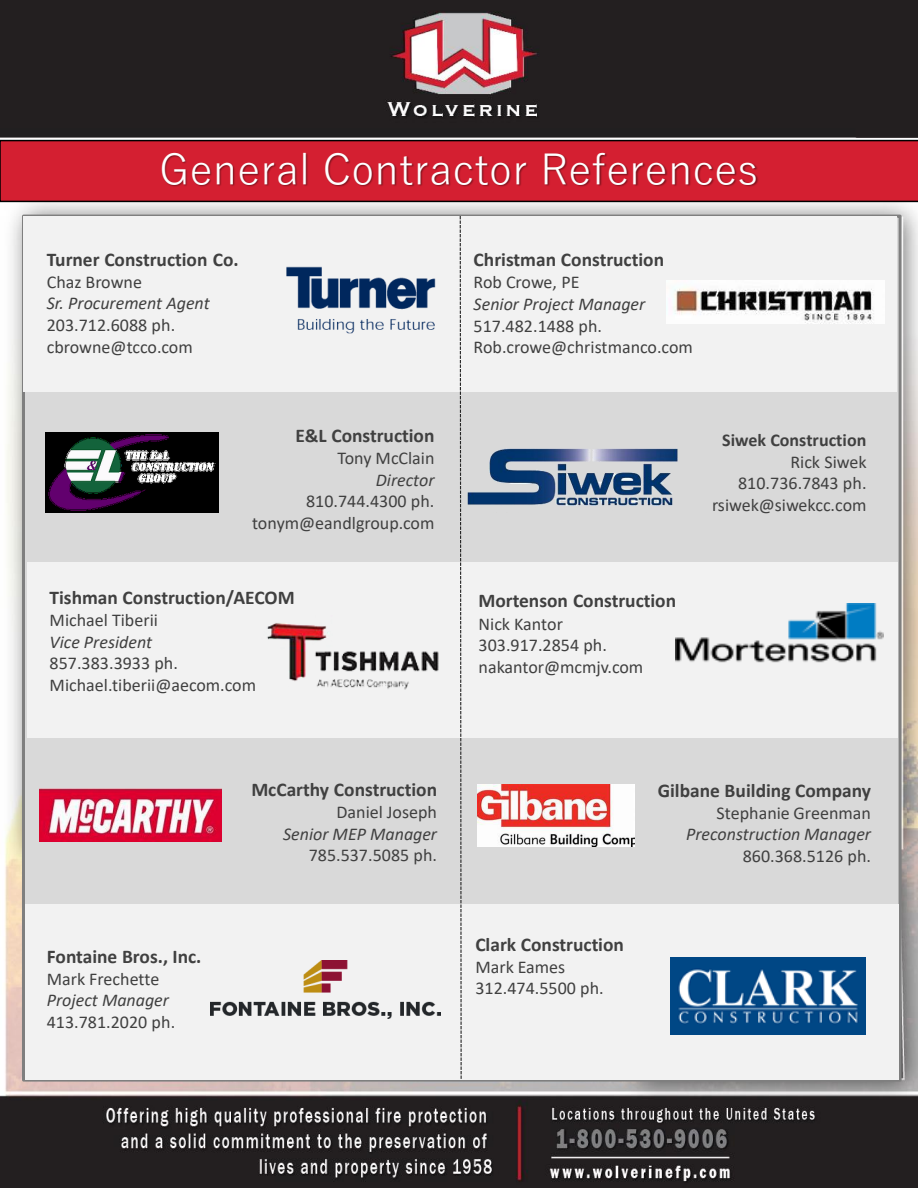
<style>
.page{position:relative;width:918px;height:1188px;background:#fff}
.page>*{position:absolute;margin:0;border:0;box-sizing:border-box;transform-origin:0 0}
.t1{font:42px "Yu Gothic";color:#fff}
.t2{font:700 19.5px "Calibri";color:#404040}
.t3{font:18px "Calibri";color:#404040}
.t4{font:italic 18px "Calibri";color:#404040}
.t5{font:700 18px "Calibri";color:#404040}
</style>
<div class="page">
<img style="left:0;top:0;width:918px;height:1188px">
<div style="left:0;top:140px;width:918px;height:62px;background:#d41f31"></div>
<img style="left:133px;top:133px;width:655px;height:82px">
<div style="left:23px;top:216px;width:877px;height:864px;background:#d9d9d9"></div>
<div style="left:23px;top:216px;width:874px;height:176px;background:#f2f2f2"></div>
<img style="left:666px;top:281px;width:219px;height:43px">
<img style="left:286px;top:266px;width:150px;height:68px">
<img style="left:46px;top:432px;width:172px;height:81px">
<img style="left:467px;top:448px;width:211px;height:58px">
<img style="left:39px;top:789px;width:182px;height:53px">
<div style="left:28px;top:562px;width:870px;height:176px;background:#f2f2f2"></div>
<img style="left:477px;top:785px;width:158px;height:61px">
<img style="left:267px;top:623px;width:172px;height:67px">
<img style="left:675px;top:604px;width:208px;height:59px">
<div style="left:25px;top:904px;width:874px;height:176px;background:#f2f2f2"></div>
<img style="left:211px;top:960px;width:230px;height:58px">
<svg style="left:459px;top:215px;width:3px;height:866px"></svg>
<div style="left:855px;top:0;width:63px;height:138px;background:#231f20"></div>
<img style="left:671px;top:958px;width:195px;height:77px">
<p class="t1" style="left:159px;top:148px;width:601px">General Contractor References</p>
<p class="t2" style="left:47px;top:251px;width:193px">Turner Construction Co.</p>
<p class="t3" style="left:47px;top:274px;width:97px">Chaz Browne</p>
<p class="t4" style="left:47px;top:296px;width:164px">Sr. Procurement Agent</p>
<p class="t3" style="left:47px;top:317px;width:130px">203.712.6088 ph.</p>
<p class="t3" style="left:47px;top:339px;width:148px">cbrowne@tcco.com</p>
<p class="t2" style="left:295px;top:427px;width:141px">E&amp;L Construction</p>
<p class="t3" style="left:338px;top:451px;width:98px">Tony McClain</p>
<p class="t4" style="left:376px;top:472px;width:60px">Director</p>
<p class="t3" style="left:306px;top:494px;width:130px">810.744.4300 ph.</p>
<p class="t3" style="left:252px;top:515px;width:184px">tonym@eandlgroup.com</p>
<p class="t2" style="left:50px;top:589px;width:247px">Tishman Construction/AECOM</p>
<p class="t3" style="left:50px;top:613px;width:110px">Michael Tiberii</p>
<p class="t4" style="left:50px;top:634px;width:104px">Vice President</p>
<p class="t3" style="left:50px;top:656px;width:130px">857.383.3933 ph.</p>
<p class="t3" style="left:50px;top:677px;width:208px">Michael.tiberii@aecom.com</p>
<p class="t2" style="left:47px;top:948px;width:156px">Fontaine Bros., Inc.</p>
<p class="t3" style="left:47px;top:971px;width:114px">Mark Frechette</p>
<p class="t4" style="left:47px;top:993px;width:124px">Project Manager</p>
<p class="t3" style="left:47px;top:1015px;width:130px">413.781.2020 ph.</p>
<p class="t2" style="left:251px;top:781px;width:187px">McCarthy Construction</p>
<p class="t3" style="left:336px;top:804px;width:102px">Daniel Joseph</p>
<p class="t4" style="left:283px;top:826px;width:156px">Senior MEP Manager</p>
<p class="t3" style="left:309px;top:848px;width:130px">785.537.5085 ph.</p>
<p class="t2" style="left:474px;top:252px;width:192px">Christman Construction</p>
<p class="t3" style="left:474px;top:275px;width:107px">Rob Crowe, PE</p>
<p class="t4" style="left:474px;top:296px;width:173px">Senior Project Manager</p>
<p class="t3" style="left:474px;top:318px;width:130px">517.482.1488 ph.</p>
<p class="t3" style="left:474px;top:340px;width:221px">Rob.crowe@christmanco.com</p>
<p class="t5" style="left:722px;top:433px;width:146px">Siwek Construction</p>
<p class="t3" style="left:791px;top:454px;width:78px">Rick Siwek</p>
<p class="t3" style="left:738px;top:476px;width:130px">810.736.7843 ph.</p>
<p class="t3" style="left:712px;top:498px;width:156px">rsiwek@siwekcc.com</p>
<p class="t2" style="left:479px;top:593px;width:199px">Mortenson Construction</p>
<p class="t3" style="left:479px;top:616px;width:86px">Nick Kantor</p>
<p class="t3" style="left:479px;top:638px;width:130px">303.917.2854 ph.</p>
<p class="t3" style="left:479px;top:659px;width:166px">nakantor@mcmjv.com</p>
<p class="t2" style="left:475px;top:936px;width:150px">Clark Construction</p>
<p class="t3" style="left:475px;top:959px;width:91px">Mark Eames</p>
<p class="t3" style="left:475px;top:981px;width:130px">312.474.5500 ph.</p>
<p class="t2" style="left:658px;top:782px;width:215px">Gilbane Building Company</p>
<p class="t3" style="left:717px;top:805px;width:156px">Stephanie Greenman</p>
<p class="t4" style="left:686px;top:827px;width:186px">Preconstruction Manager</p>
<p class="t3" style="left:743px;top:849px;width:130px">860.368.5126 ph.</p>
</div>
